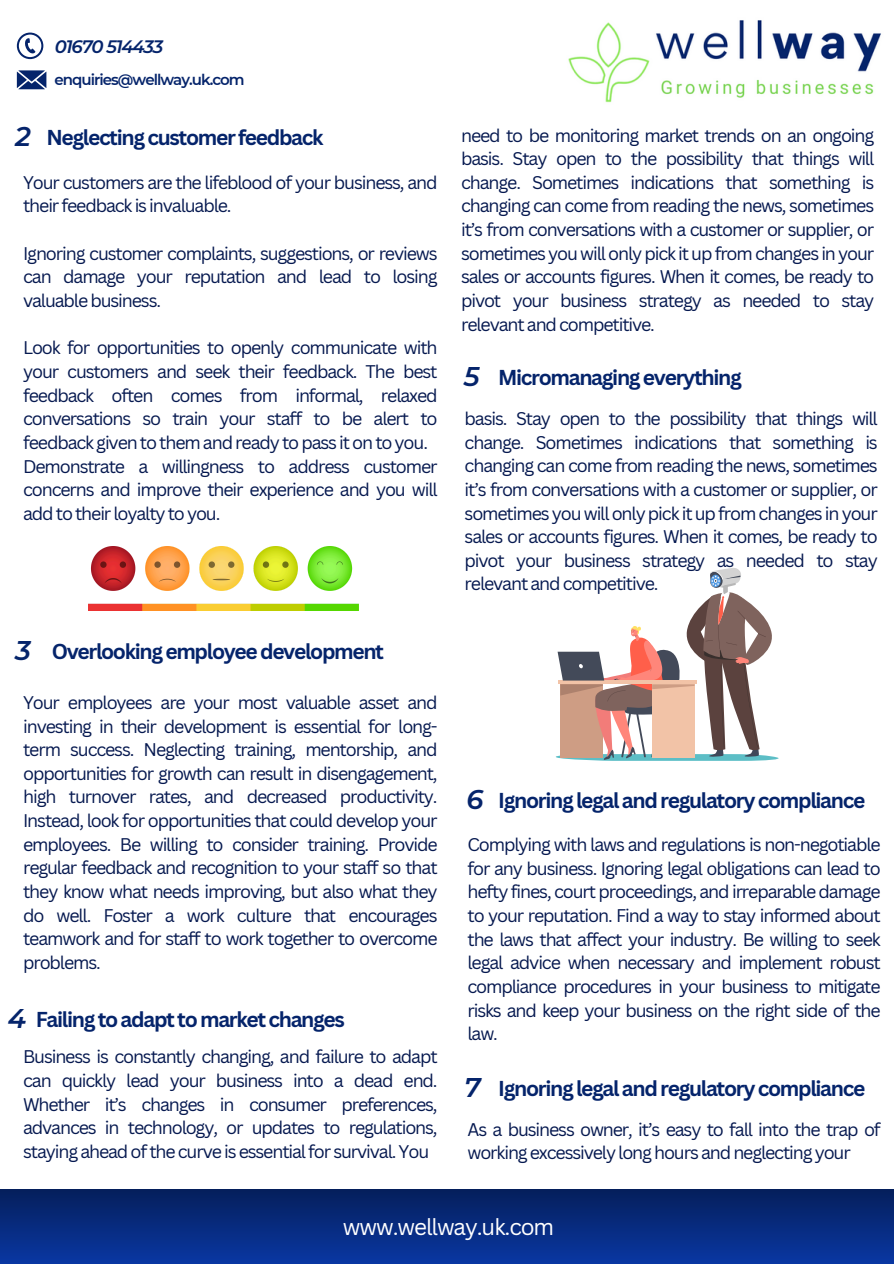
<style>
.page{position:relative;width:894px;height:1264px;background:#fff}
.page>*{position:absolute;margin:0;border:0;box-sizing:border-box;transform-origin:0 0}
.t1{font:italic 600 27px "Montserrat";color:#05246b}
.t2{font:22.5px "Canva Sans";letter-spacing:-.05em;color:#fff}
.t3{font:700 21px "Canva Sans";letter-spacing:-.065em;color:#05246b}
.t4{font:italic 600 18px "Montserrat";letter-spacing:-.065em;color:#05246b}
.t5{font:17.85px/23.7px "Canva Sans";letter-spacing:-.065em;color:#061950;text-align:justify}
.t6{font:600 15px "Montserrat";letter-spacing:-.065em;color:#05246b}
</style>
<div class="page">
<div style="left:0;top:1189px;width:893px;height:74px;background:linear-gradient(to bottom,#051f5b,#0936a1)"></div>
<svg style="left:17px;top:33px;width:26px;height:26px"></svg>
<svg style="left:17px;top:70px;width:29px;height:19px"></svg>
<img style="left:88px;top:546px;width:270px;height:64px">
<svg style="left:555px;top:568px;width:223px;height:192px"></svg>
<img style="left:568px;top:20px;width:313px;height:83px">
<p class="t4" style="left:55px;top:36px;width:110px">01670 514433</p>
<p class="t6" style="left:54px;top:71px;width:192px">enquiries@wellway.uk.com</p>
<p class="t1" style="left:15px;top:120px;width:17px">2</p>
<p class="t3" style="left:46px;top:122px;width:278px">Neglecting customer feedback</p>
<h1 class="t5" style="left:23px;top:170px;width:416px">Your customers are the lifeblood of your business, and their feedback is invaluable.</h1>
<h4 class="t5" style="left:23px;top:241px;width:416px">Ignoring customer complaints, suggestions, or reviews can damage your reputation and lead to losing valuable business.</h4>
<p class="t5" style="left:23px;top:335px;width:416px;text-align:left">Look for opportunities to openly communicate with your customers and seek their feedback. The best feedback often comes from informal, relaxed conversations so train your staff to be alert to feedback given to them and ready to pass it on to you.<br>Demonstrate a willingness to address customer concerns and improve their experience and you will add to their loyalty to you.</p>
<h4 class="t1" style="left:15px;top:633px;width:17px">3</h4>
<h4 class="t3" style="left:52px;top:636px;width:334px">Overlooking employee development</h4>
<h1 class="t5" style="left:23px;top:690px;width:416px">Your employees are your most valuable asset and investing in their development is essential for long&shy;term success. Neglecting training, mentorship, and opportunities for growth can result in disengagement, high turnover rates, and decreased productivity.<br>Instead, look for opportunities that could develop your employees. Be willing to consider training. Provide regular feedback and recognition to your staff so that they know what needs improving, but also what they do well. Foster a work culture that encourages teamwork and for staff to work together to overcome problems.</h1>
<h4 class="t1" style="left:8px;top:1001px;width:20px">4</h4>
<h4 class="t3" style="left:36px;top:1004px;width:310px">Failing to adapt to market changes</h4>
<p class="t5" style="left:23px;top:1044px;width:416px">Business is constantly changing, and failure to adapt can quickly lead your business into a dead end.<br>Whether it’s changes in consumer preferences, advances in technology, or updates to regulations, staying ahead of the curve is essential for survival. You</p>
<h4 class="t5" style="left:461px;top:123px;width:414px">need to be monitoring market trends on an ongoing basis. Stay open to the possibility that things will change. Sometimes indications that something is changing can come from reading the news, sometimes it’s from conversations with a customer or supplier, or sometimes you will only pick it up from changes in your sales or accounts figures. When it comes, be ready to pivot your business strategy as needed to stay relevant and competitive.</h4>
<p class="t1" style="left:463px;top:360px;width:17px">5</p>
<h1 class="t3" style="left:498px;top:362px;width:245px">Micromanaging everything</h1>
<h4 class="t5" style="left:464px;top:406px;width:414px">basis. Stay open to the possibility that things will change. Sometimes indications that something is changing can come from reading the news, sometimes it’s from conversations with a customer or supplier, or sometimes you will only pick it up from changes in your sales or accounts figures. When it comes, be ready to pivot your business strategy as needed to stay relevant and competitive.</h4>
<h1 class="t1" style="left:466px;top:782px;width:18px">6</h1>
<p class="t3" style="left:498px;top:785px;width:368px">Ignoring legal and regulatory compliance</p>
<h4 class="t5" style="left:467px;top:832px;width:414px">Complying with laws and regulations is non-negotiable for any business. Ignoring legal obligations can lead to hefty fines, court proceedings, and irreparable damage to your reputation. Find a way to stay informed about the laws that affect your industry. Be willing to seek legal advice when necessary and implement robust compliance procedures in your business to mitigate risks and keep your business on the right side of the law.</h4>
<p class="t1" style="left:464px;top:1070px;width:18px">7</p>
<p class="t3" style="left:498px;top:1073px;width:368px">Ignoring legal and regulatory compliance</p>
<h1 class="t5" style="left:467px;top:1116px;width:414px">As a business owner, it’s easy to fall into the trap of working excessively long hours and neglecting your</h1>
<h3 class="t2" style="left:343px;top:1210px;width:213px">www.wellway.uk.com</h3>
</div>
